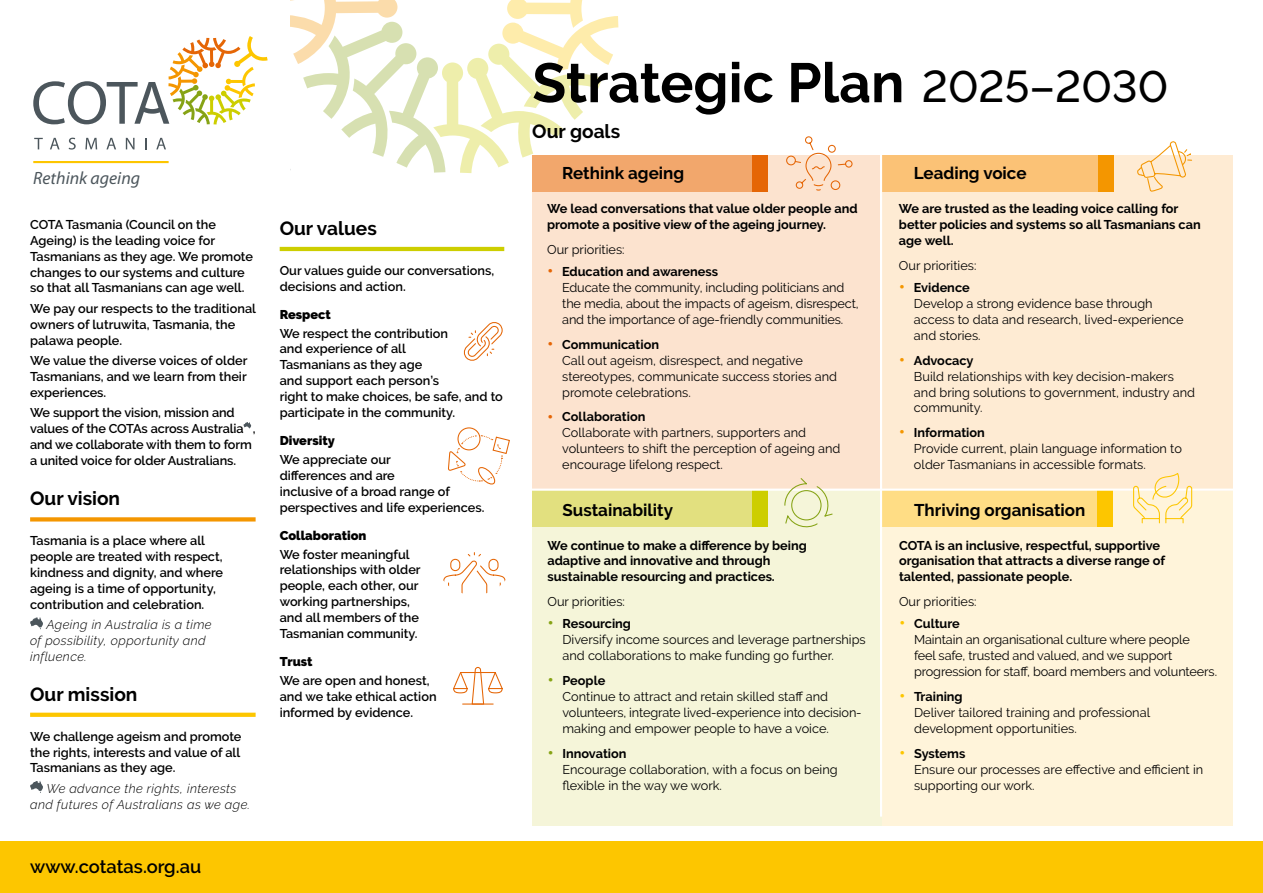
<style>
.page{position:relative;width:1263px;height:893px;background:#fff}
.page>*{position:absolute;margin:0;border:0;box-sizing:border-box;transform-origin:0 0}
.t1{font:700 55.35px "Raleway";color:#000}
.Bullets{font:700 19.05px "Raleway";color:#000}
.Bullets-2{font:600 18.3px "Raleway";color:#000}
.t2{font:italic 17.85px "Myriad Pro";color:#4c565c}
.Bullets-3{font:700 16.95px "Raleway";color:#000}
.Bullets-4{font:12.75px/15.9px "Raleway";color:#000}
.Bullets-5{font:600 12.75px/15.9px "Raleway";color:#000}
.Bullets-6{font:700 12.75px/15.9px "Raleway";color:#000}
.Bullets-7{font:italic 300 12.75px/15.9px "Raleway";letter-spacing:.03em;color:#000}
.Bullets-8{font:900 12.75px "Raleway";color:#000}
.s1{font-weight:500;font-size:44.25px}
.s2{font-weight:600;font-size:18px;color:#e56606}
.s3{font-weight:700}
.s4{font-weight:600;font-size:18px;color:#f49600}
.s5{font-weight:600;font-size:18px;color:#86a315}
.s6{font-weight:600;font-size:18px;color:#fdc600}
</style>
<div class="page">
<div style="left:532px;top:155px;width:356px;height:335px;background:#fce3cf"></div>
<div style="left:532px;top:490px;width:356px;height:336px;background:#f5f5d9"></div>
<div style="left:882px;top:490px;width:351px;height:336px;background:#fff4da"></div>
<div style="left:882px;top:155px;width:351px;height:335px;background:#feebd3"></div>
<div style="left:0;top:842px;width:1263px;height:51px;background:#fdc600"></div>
<svg style="left:30px;top:517px;width:226px;height:4px"></svg>
<svg style="left:30px;top:713px;width:226px;height:4px"></svg>
<svg style="left:244px;top:422px;width:7px;height:7px"></svg>
<svg style="left:30px;top:617px;width:13px;height:12px"></svg>
<svg style="left:30px;top:781px;width:13px;height:12px"></svg>
<hr style="left:280px;top:247px;width:224px;height:4px;background:#cdce00">
<svg style="left:291px;top:0;width:327px;height:173px"></svg>
<svg style="left:33px;top:36px;width:235px;height:88px"></svg>
<svg style="left:34px;top:138px;width:9px;height:11px"></svg>
<svg style="left:50px;top:138px;width:10px;height:11px"></svg>
<svg style="left:69px;top:138px;width:7px;height:12px"></svg>
<svg style="left:85px;top:138px;width:12px;height:11px"></svg>
<svg style="left:106px;top:138px;width:10px;height:11px"></svg>
<svg style="left:126px;top:138px;width:9px;height:11px"></svg>
<svg style="left:145px;top:138px;width:2px;height:11px"></svg>
<svg style="left:156px;top:138px;width:10px;height:11px"></svg>
<hr style="left:33px;top:161px;width:136px;height:2px;background:#fdc600">
<svg style="left:463px;top:322px;width:40px;height:39px"></svg>
<svg style="left:443px;top:552px;width:63px;height:42px"></svg>
<svg style="left:453px;top:666px;width:50px;height:39px"></svg>
<div style="left:457px;top:427px;width:23px;height:23px;border:1px solid #e56606;border-radius:50%"></div>
<svg style="left:448px;top:435px;width:62px;height:50px"></svg>
<div style="left:532px;top:155px;width:224px;height:37px;background:#f2a76c"></div>
<div style="left:882px;top:155px;width:224px;height:37px;background:#fbc276"></div>
<div style="left:532px;top:490px;width:225px;height:37px;background:#e2e07f"></div>
<div style="left:882px;top:490px;width:215px;height:37px;background:#ffdd85"></div>
<div style="left:753px;top:155px;width:15px;height:37px;background:#e56606"></div>
<div style="left:1098px;top:155px;width:15px;height:37px;background:#f49600"></div>
<div style="left:753px;top:490px;width:15px;height:37px;background:#cdce00"></div>
<div style="left:1097px;top:490px;width:16px;height:37px;background:#fdc600"></div>
<hr style="left:880px;top:129px;width:2px;height:688px;background:#fff">
<hr style="left:524px;top:489px;width:739px;height:2px;background:#fff">
<svg style="left:1132px;top:473px;width:61px;height:51px"></svg>
<svg style="left:786px;top:136px;width:67px;height:55px"></svg>
<svg style="left:1137px;top:141px;width:55px;height:51px"></svg>
<svg style="left:784px;top:478px;width:49px;height:50px"></svg>
<p class="t2" style="left:33px;top:168px;width:108px">Rethink ageing</p>
<p class="Bullets-5" style="left:30px;top:216px;width:224px">COTA Tasmania (Council on the Ageing) is the leading voice for Tasmanians as they age. We promote changes to our systems and culture so that all Tasmanians can age well.</p>
<p class="Bullets-5" style="left:30px;top:300px;width:227px">We pay our respects to the traditional owners of lutruwita, Tasmania, the palawa people.</p>
<p class="Bullets-5" style="left:30px;top:353px;width:219px;text-align:justify">We value the diverse voices of older Tasmanians, and we learn from their experiences.</p>
<p class="Bullets-5" style="left:30px;top:405px;width:227px">We support the vision, mission and values of the COTAs across Australia , and we collaborate with them to form a united voice for older Australians.</p>
<p class="Bullets" style="left:30px;top:488px;width:92px">Our vision</p>
<p class="Bullets-5" style="left:30px;top:533px;width:194px">Tasmania is a place where all people are treated with respect, kindness and dignity, and where ageing is a time of opportunity, contribution and celebration.</p>
<p class="Bullets-7" style="left:30px;top:617px;width:183px;text-indent:16px">Ageing in Australia is a time of possibility, opportunity and influence.</p>
<p class="Bullets" style="left:30px;top:683px;width:109px">Our mission</p>
<p class="Bullets-5" style="left:30px;top:728px;width:213px;text-align:justify">We challenge ageism and promote the rights, interests and value of all Tasmanians as they age.</p>
<p class="Bullets-7" style="left:30px;top:780px;width:221px;text-align:center">We advance the rights, interests<br>and futures of Australians as we age.</p>
<p class="Bullets-2" style="left:30px;top:856px;width:173px">www.cotatas.org.au</p>
<p class="Bullets" style="left:280px;top:217px;width:99px">Our values</p>
<p class="Bullets-5" style="left:280px;top:262px;width:216px">Our values guide our conversations, decisions and action.</p>
<p class="Bullets-8" style="left:280px;top:307px;width:53px">Respect</p>
<p class="Bullets-5" style="left:280px;top:325px;width:225px">We respect the contribution<br>and experience of all<br>Tasmanians as they age<br>and support each person’s<br>right to make choices, be safe, and to participate in the community.</p>
<p class="Bullets-8" style="left:280px;top:433px;width:57px">Diversity</p>
<p class="Bullets-5" style="left:280px;top:452px;width:206px">We appreciate our<br>differences and are<br>inclusive of a broad range of perspectives and life experiences.</p>
<p class="Bullets-8" style="left:280px;top:528px;width:88px">Collaboration</p>
<p class="Bullets-5" style="left:280px;top:546px;width:143px">We foster meaningful relationships with older people, each other, our working partnerships, and all members of the<br>Tasmanian community.</p>
<p class="Bullets-8" style="left:280px;top:654px;width:34px">Trust</p>
<p class="Bullets-5" style="left:280px;top:672px;width:158px">We are open and honest, and we take ethical action informed by evidence.</p>
<h2 class="t1" style="left:532px;top:51px;width:638px">Strategic Plan <span class="s1">2025–2030</span></h2>
<p class="Bullets" style="left:532px;top:121px;width:89px">Our goals</p>
<p class="Bullets-3" style="left:562px;top:164px;width:124px">Rethink ageing</p>
<p class="Bullets-6" style="left:547px;top:201px;width:312px">We lead conversations that value older people and promote a positive view of the ageing journey.</p>
<p class="Bullets-4" style="left:547px;top:242px;width:79px">Our priorities:</p>
<p class="Bullets-4" style="left:562px;top:264px;width:298px;text-indent:-15px"><span class="s2">•</span> <span class="s3">Education and awareness<br></span>Educate the community, including politicians and the media, about the impacts of ageism, disrespect, and the importance of age-friendly communities.</p>
<p class="Bullets-4" style="left:562px;top:336px;width:276px;text-indent:-15px"><span class="s2">•</span> <span class="s3">Communication<br></span>Call out ageism, disrespect, and negative stereotypes, communicate success stories and promote celebrations.</p>
<p class="Bullets-4" style="left:562px;top:409px;width:280px;text-indent:-15px"><span class="s2">•</span> <span class="s3">Collaboration<br></span>Collaborate with partners, supporters and volunteers to shift the perception of ageing and encourage lifelong respect.</p>
<p class="Bullets-3" style="left:914px;top:164px;width:114px">Leading voice</p>
<p class="Bullets-6" style="left:899px;top:201px;width:303px">We are trusted as the leading voice calling for better policies and systems so all Tasmanians can age well.</p>
<p class="Bullets-4" style="left:899px;top:258px;width:79px">Our priorities:</p>
<p class="Bullets-4" style="left:914px;top:280px;width:271px;text-indent:-15px"><span class="s4">•</span> <span class="s3">Evidence<br></span>Develop a strong evidence base through access to data and research, lived-experience and stories.</p>
<p class="Bullets-4" style="left:914px;top:352px;width:282px;text-indent:-15px"><span class="s4">•</span> <span class="s3">Advocacy<br></span>Build relationships with key decision-makers and bring solutions to government, industry and community.</p>
<p class="Bullets-4" style="left:914px;top:425px;width:269px;text-indent:-15px"><span class="s4">•</span> <span class="s3">Information<br></span>Provide current, plain language information to older Tasmanians in accessible formats.</p>
<p class="Bullets-3" style="left:562px;top:500px;width:112px">Sustainability</p>
<p class="Bullets-6" style="left:547px;top:537px;width:261px">We continue to make a difference by being adaptive and innovative and through sustainable resourcing and practices.</p>
<p class="Bullets-4" style="left:547px;top:594px;width:79px">Our priorities:</p>
<p class="Bullets-4" style="left:562px;top:616px;width:305px;text-indent:-15px"><span class="s5">•</span> <span class="s3">Resourcing<br></span>Diversify income sources and leverage partnerships and collaborations to make funding go further.</p>
<p class="Bullets-4" style="left:562px;top:672px;width:301px;text-indent:-15px"><span class="s5">•</span> <span class="s3">People<br></span>Continue to attract and retain skilled staff and volunteers, integrate lived-experience into decision&shy;making and empower people to have a voice.</p>
<p class="Bullets-4" style="left:562px;top:745px;width:277px;text-indent:-15px"><span class="s5">•</span> <span class="s3">Innovation<br></span>Encourage collaboration, with a focus on being flexible in the way we work.</p>
<p class="Bullets-3" style="left:914px;top:500px;width:173px">Thriving organisation</p>
<p class="Bullets-6" style="left:899px;top:537px;width:268px">COTA is an inclusive, respectful, supportive organisation that attracts a diverse range of talented, passionate people.</p>
<p class="Bullets-4" style="left:899px;top:594px;width:79px">Our priorities:</p>
<p class="Bullets-4" style="left:914px;top:616px;width:304px;text-indent:-15px"><span class="s6">•</span> <span class="s3">Culture<br></span>Maintain an organisational culture where people<br>feel safe, trusted and valued, and we support progression for staff, board members and volunteers.</p>
<p class="Bullets-4" style="left:914px;top:688px;width:237px;text-indent:-15px"><span class="s6">•</span> <span class="s3">Training<br></span>Deliver tailored training and professional development opportunities.</p>
<p class="Bullets-4" style="left:914px;top:745px;width:291px;text-indent:-15px"><span class="s6">•</span> <span class="s3">Systems<br></span>Ensure our processes are effective and efficient in supporting our work.</p>
</div>
